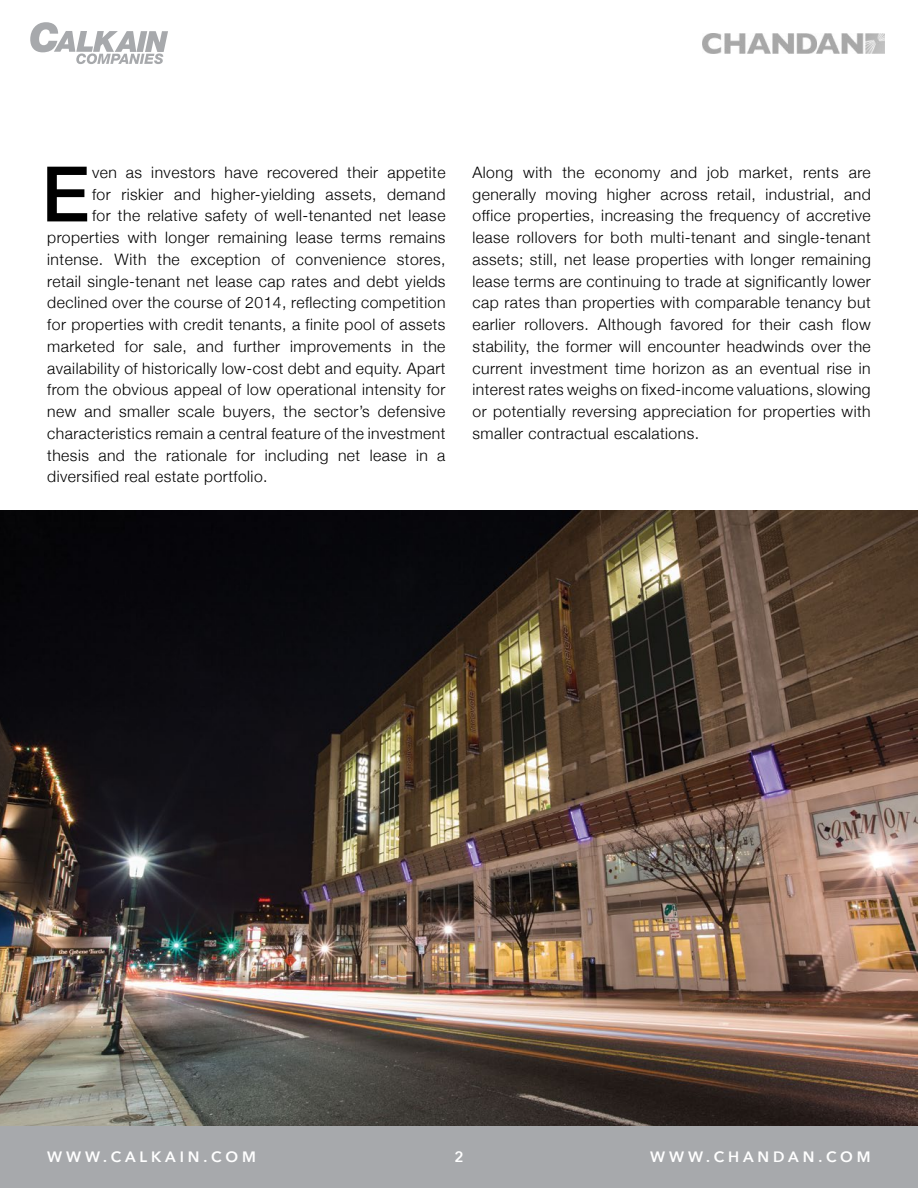
<style>
.page{position:relative;width:918px;height:1188px;background:#fff}
.page>*{position:absolute;margin:0;border:0;box-sizing:border-box;transform-origin:0 0}
.t1{font:500 76.65px "Helvetica Neue";color:#000}
.t2{font:300 15.75px/21.8px "Helvetica Neue";letter-spacing:.03em;color:#000;text-align:justify}
.t3{font:600 15px "Avenir Next";letter-spacing:.26em;color:#fff}
</style>
<div class="page">
<img style="left:0;top:511px;width:918px;height:615px">
<img style="left:702px;top:33px;width:182px;height:20px">
<div style="left:0;top:1126px;width:918px;height:62px;background:#a7a9ac"></div>
<svg style="left:30px;top:22px;width:138px;height:42px"></svg>
<p class="t1" style="left:41px;top:133px;width:50px">E</p>
<p class="t2" style="left:92px;top:160px;width:355px">ven as investors have recovered their appetite</p>
<p class="t2" style="left:92px;top:182px;width:355px">for riskier and higher-yielding assets, demand</p>
<p class="t2" style="left:92px;top:204px;width:355px">for the relative safety of well-tenanted net lease</p>
<p class="t2" style="left:47px;top:226px;width:400px">properties with longer remaining lease terms remains</p>
<p class="t2" style="left:47px;top:247px;width:400px">intense. With the exception of convenience stores,</p>
<p class="t2" style="left:47px;top:269px;width:400px">retail single-tenant net lease cap rates and debt yields</p>
<p class="t2" style="left:47px;top:291px;width:400px">declined over the course of 2014, reflecting competition</p>
<p class="t2" style="left:47px;top:313px;width:400px">for properties with credit tenants, a finite pool of assets</p>
<p class="t2" style="left:47px;top:334px;width:400px">marketed for sale, and further improvements in the</p>
<p class="t2" style="left:47px;top:356px;width:400px">availability of historically low-cost debt and equity. Apart</p>
<p class="t2" style="left:47px;top:378px;width:400px">from the obvious appeal of low operational intensity for</p>
<p class="t2" style="left:47px;top:400px;width:400px">new and smaller scale buyers, the sector’s defensive</p>
<p class="t2" style="left:47px;top:421px;width:400px">characteristics remain a central feature of the investment</p>
<p class="t2" style="left:47px;top:443px;width:400px">thesis and the rationale for including net lease in a</p>
<p class="t2" style="left:47px;top:465px;width:222px">diversified real estate portfolio.</p>
<p class="t2" style="left:472px;top:160px;width:400px">Along with the economy and job market, rents are generally moving higher across retail, industrial, and office properties, increasing the frequency of accretive lease rollovers for both multi-tenant and single-tenant assets; still, net lease properties with longer remaining lease terms are continuing to trade at significantly lower cap rates than properties with comparable tenancy but earlier rollovers. Although favored for their cash flow stability, the former will encounter headwinds over the current investment time horizon as an eventual rise in interest rates weighs on fixed-income valuations, slowing or potentially reversing appreciation for properties with smaller contractual escalations.</p>
<p class="t3" style="left:47px;top:1144px;width:210px">WWW.CALKAIN.COM</p>
<p class="t3" style="left:454px;top:1144px;width:11px">2</p>
<p class="t3" style="left:650px;top:1144px;width:222px">WWW.CHANDAN.COM</p>
</div>
